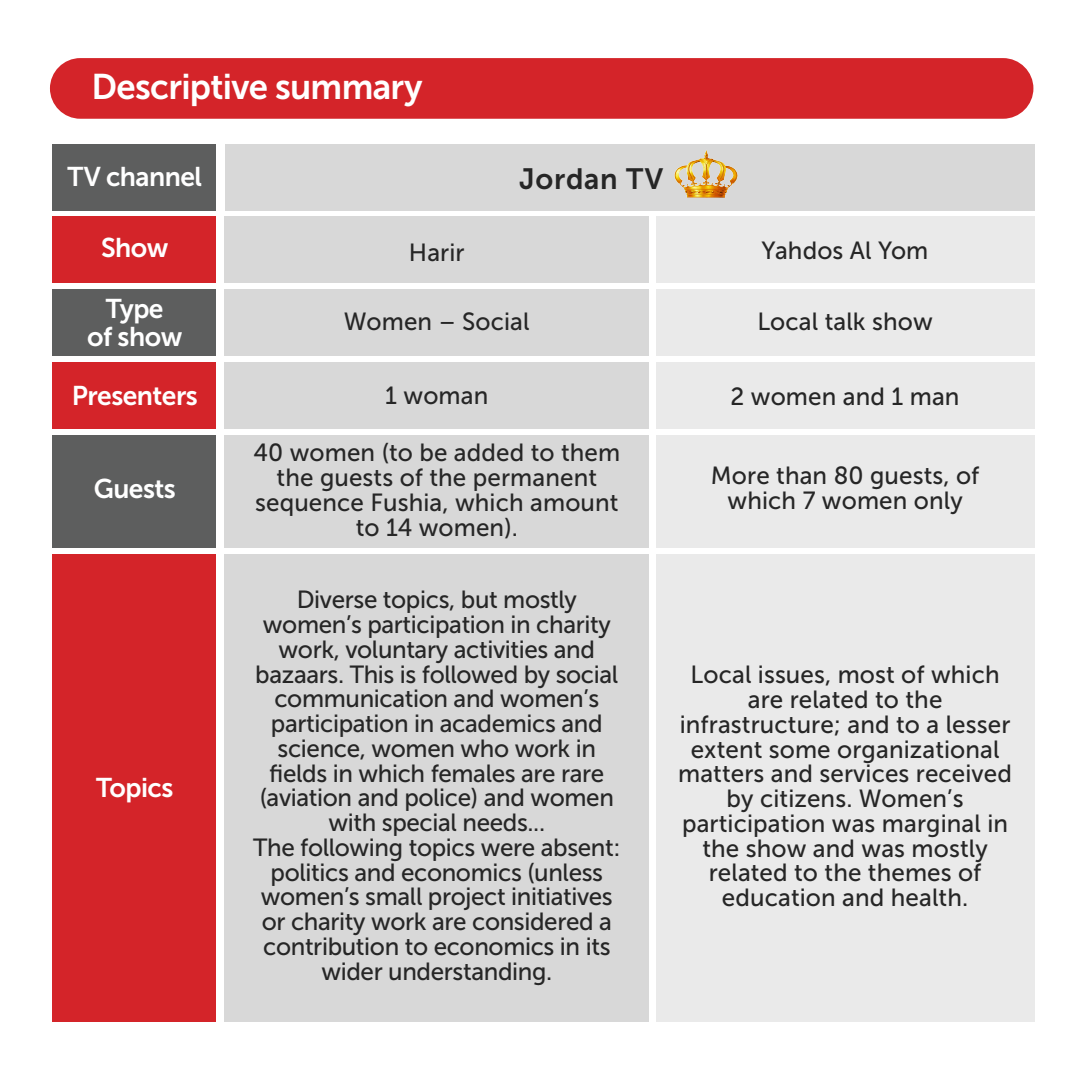
<style>
.page{position:relative;width:1085px;height:1085px;background:#fff}
.page>*{position:absolute;margin:0;border:0;box-sizing:border-box;transform-origin:0 0}
.t1{font:35.55px "Museo Sans 700";letter-spacing:-.02em;color:#fff}
.t2{font:29.25px "Museo Sans 700";letter-spacing:.025em;color:#262626}
.t3{font:27px/28.1px "Museo Sans 700";letter-spacing:-.02em;color:#fff;text-align:center}
.t4{font:24.75px/24.8px "Museo Sans 500";letter-spacing:-.015em;color:#262626;text-align:center}
.t5{font:24.75px/24.8px "Museo Sans 500";letter-spacing:.005em;color:#262626;text-align:center}
</style>
<div class="page">
<div style="left:53px;top:553px;width:163px;height:468px;background:#d42429"></div>
<div style="left:224px;top:553px;width:425px;height:468px;background:#d8d8d8"></div>
<div style="left:656px;top:553px;width:378px;height:468px;background:#eaeaea"></div>
<div style="left:53px;top:144px;width:163px;height:66px;background:#5d5e5e"></div>
<div style="left:53px;top:217px;width:163px;height:66px;background:#d42429"></div>
<div style="left:224px;top:217px;width:425px;height:66px;background:#d8d8d8"></div>
<div style="left:53px;top:289px;width:163px;height:66px;background:#5d5e5e"></div>
<div style="left:224px;top:289px;width:425px;height:66px;background:#d8d8d8"></div>
<div style="left:53px;top:362px;width:163px;height:66px;background:#d42429"></div>
<div style="left:224px;top:362px;width:425px;height:66px;background:#d8d8d8"></div>
<div style="left:53px;top:434px;width:163px;height:113px;background:#5d5e5e"></div>
<div style="left:224px;top:434px;width:425px;height:113px;background:#d8d8d8"></div>
<div style="left:225px;top:144px;width:809px;height:66px;background:#d8d8d8"></div>
<div style="left:656px;top:217px;width:378px;height:66px;background:#eaeaea"></div>
<div style="left:656px;top:289px;width:378px;height:66px;background:#eaeaea"></div>
<div style="left:656px;top:362px;width:378px;height:66px;background:#eaeaea"></div>
<div style="left:656px;top:434px;width:378px;height:113px;background:#eaeaea"></div>
<img style="left:674px;top:150px;width:64px;height:48px">
<div style="left:50px;top:58px;width:983px;height:61px;background:#d42429;border-radius:30px"></div>
<h1 class="t1" style="left:91px;top:67px;width:332px">Descriptive summary</h1>
<p class="t3" style="left:68px;top:163px;width:136px">TV channel</p>
<p class="t3" style="left:101px;top:233px;width:69px">Show</p>
<p class="t3" style="left:87px;top:294px;width:97px">Type<br>of show</p>
<p class="t3" style="left:72px;top:381px;width:128px">Presenters</p>
<p class="t3" style="left:94px;top:474px;width:83px">Guests</p>
<p class="t3" style="left:96px;top:773px;width:79px">Topics</p>
<p class="t4" style="left:409px;top:240px;width:57px">Harir</p>
<p class="t2" style="left:519px;top:163px;width:146px">Jordan TV</p>
<p class="t5" style="left:344px;top:309px;width:187px">Women – Social</p>
<p class="t5" style="left:761px;top:238px;width:168px">Yahdos Al Yom</p>
<p class="t5" style="left:757px;top:309px;width:177px">Local talk show</p>
<p class="t4" style="left:385px;top:383px;width:105px">1 woman</p>
<p class="t5" style="left:253px;top:440px;width:368px">40 women (to be added to them the guests of the permanent sequence Fushia, which amount to 14 women).</p>
<p class="t4" style="left:253px;top:587px;width:369px">Diverse topics, but mostly women’s participation in charity work, voluntary activities and bazaars. This is followed by social communication and women’s participation in academics and science, women who work in fields in which females are rare (aviation and police) and women with special needs...<br>The following topics were absent: politics and economics (unless women’s small project initiatives or charity work are considered a contribution to economics in its wider understanding.</p>
<p class="t5" style="left:730px;top:383px;width:230px">2 women and 1 man</p>
<p class="t5" style="left:710px;top:463px;width:270px">More than 80 guests, of which 7 women only</p>
<p class="t5" style="left:678px;top:662px;width:335px">Local issues, most of which are related to the infrastructure; and to a lesser extent some organizational matters and services received by citizens. Women’s participation was marginal in the show and was mostly related to the themes of education and health.</p>
</div>
